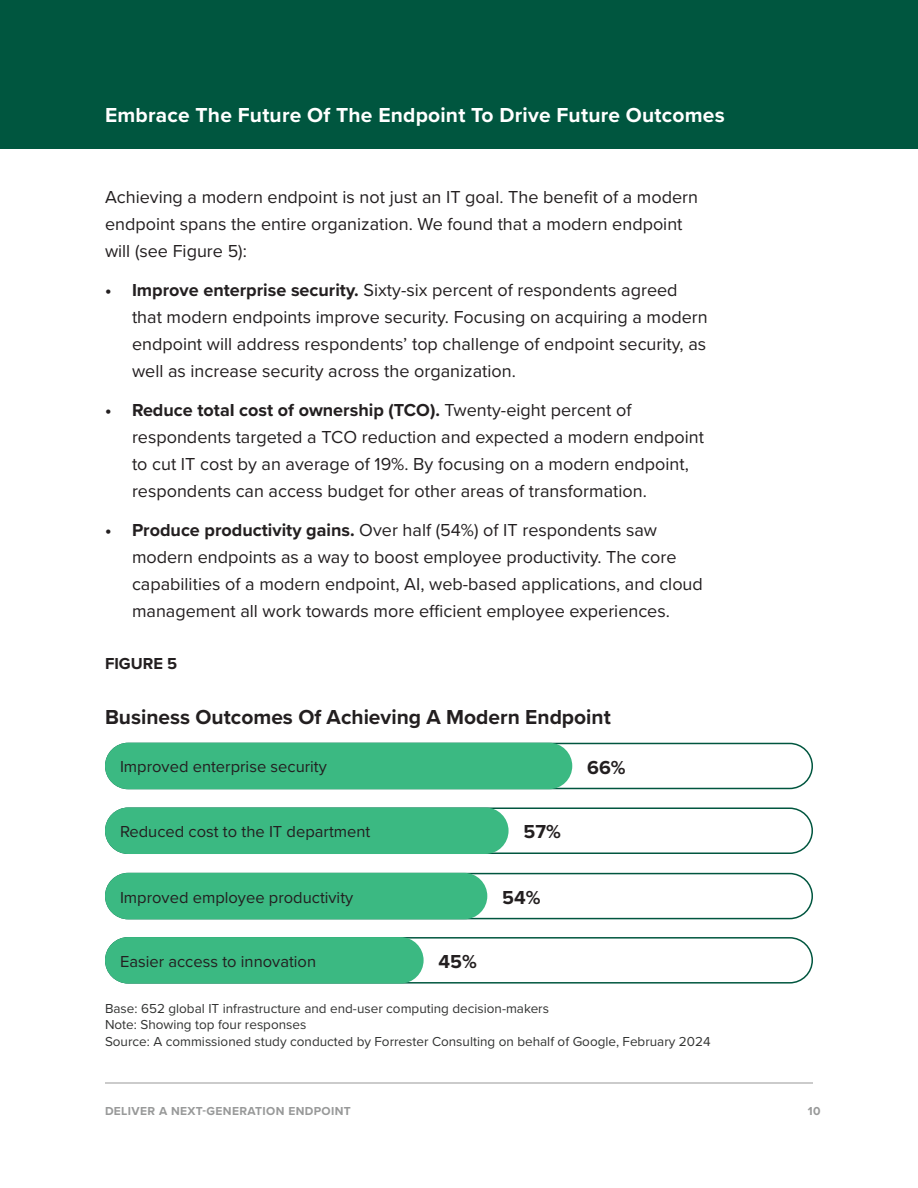
<style>
.page{position:relative;width:918px;height:1188px;background:#fff}
.page>*{position:absolute;margin:0;border:0;box-sizing:border-box;transform-origin:0 0}
.Section_Header__h2{font:700 21px "Proxima Nova";letter-spacing:.01em;color:#fff}
.Figure_Title{font:700 21px "Proxima Nova";color:#231f20}
.Figure_Data_Number{font:700 19.5px "Proxima Nova";color:#231f20}
.Body_Copy__p{font:18px/27px "Proxima Nova";color:#231f20}
.Figure_Legend_Label{font:16.5px "Proxima Nova";color:#231f20}
.Figure_Number{font:700 16.5px "Proxima Nova";color:#231f20}
.Base_Source{font:13.5px "Proxima Nova";color:#323332}
.t1{font:700 12px "Proxima Nova";letter-spacing:.03em;color:#989999}
.s1{font-weight:700}
</style>
<div class="page">
<div style="left:0;top:0;width:918px;height:148px;background:#00563f"></div>
<div style="left:105px;top:743px;width:708px;height:46px;border:2px solid #00563f;border-radius:22px"></div>
<div style="left:105px;top:743px;width:467px;height:46px;background:#3bb982;border-radius:23px"></div>
<div style="left:105px;top:808px;width:708px;height:46px;border:2px solid #00563f;border-radius:22px"></div>
<div style="left:105px;top:808px;width:404px;height:46px;background:#3bb982;border-radius:23px"></div>
<div style="left:105px;top:873px;width:708px;height:46px;border:2px solid #00563f;border-radius:22px"></div>
<div style="left:105px;top:873px;width:382px;height:46px;background:#3bb982;border-radius:23px"></div>
<div style="left:105px;top:937px;width:708px;height:47px;border:2px solid #00563f;border-radius:22px"></div>
<div style="left:105px;top:937px;width:319px;height:47px;background:#3bb982;border-radius:23px"></div>
<hr style="left:105px;top:1083px;width:708px;height:1px;background:#989999">
<p class="Section_Header__h2" style="left:105px;top:99px;width:621px">Embrace The Future Of The Endpoint To Drive Future Outcomes</p>
<p class="Body_Copy__p" style="left:105px;top:183px;width:595px">Achieving a modern endpoint is not just an IT goal. The benefit of a modern endpoint spans the entire organization. We found that a modern endpoint will (see Figure 5):</p>
<p class="Body_Copy__p" style="left:132px;top:276px;width:577px;text-indent:-27px"><span class="s1">• Improve enterprise security.</span> Sixty-six percent of respondents agreed that modern endpoints improve security. Focusing on acquiring a modern endpoint will address respondents’ top challenge of endpoint security, as well as increase security across the organization.</p>
<p class="Body_Copy__p" style="left:132px;top:396px;width:573px;text-indent:-27px"><span class="s1">• Reduce totaI cost of ownership (TCO).</span> Twenty-eight percent of respondents targeted a TCO reduction and expected a modern endpoint to cut IT cost by an average of 19%. By focusing on a modern endpoint, respondents can access budget for other areas of transformation.</p>
<p class="Body_Copy__p" style="left:132px;top:516px;width:572px;text-indent:-27px"><span class="s1">• Produce productivity gains.</span> Over half (54%) of IT respondents saw modern endpoints as a way to boost employee productivity. The core capabilities of a modern endpoint, AI, web-based applications, and cloud management all work towards more efficient employee experiences.</p>
<p class="Figure_Number" style="left:105px;top:651px;width:74px">FIGURE 5</p>
<p class="Figure_Title" style="left:105px;top:702px;width:507px">Business Outcomes Of Achieving A Modern Endpoint</p>
<p class="Figure_Legend_Label" style="left:120px;top:755px;width:208px">Improved enterprise security</p>
<p class="Figure_Data_Number" style="left:587px;top:753px;width:40px">66%</p>
<p class="Figure_Legend_Label" style="left:120px;top:819px;width:252px">Reduced cost to the IT department</p>
<p class="Figure_Data_Number" style="left:524px;top:817px;width:39px">57%</p>
<p class="Figure_Legend_Label" style="left:120px;top:885px;width:235px">Improved employee productivity</p>
<p class="Figure_Data_Number" style="left:502px;top:883px;width:40px">54%</p>
<p class="Figure_Legend_Label" style="left:120px;top:949px;width:198px">Easier access to innovation</p>
<p class="Figure_Data_Number" style="left:439px;top:947px;width:40px">45%</p>
<p class="Base_Source" style="left:105px;top:998px;width:446px">Base: 652 global IT infrastructure and end-user computing decision-makers</p>
<p class="Base_Source" style="left:105px;top:1014px;width:203px">Note: Showing top four responses</p>
<p class="Base_Source" style="left:105px;top:1031px;width:607px">Source: A commissioned study conducted by Forrester Consulting on behalf of Google, February 2024</p>
<p class="t1" style="left:105px;top:1102px;width:247px">DELIVER A NEXT-GENERATION ENDPOINT</p>
<p class="t1" style="left:808px;top:1102px;width:14px">10</p>
</div>
